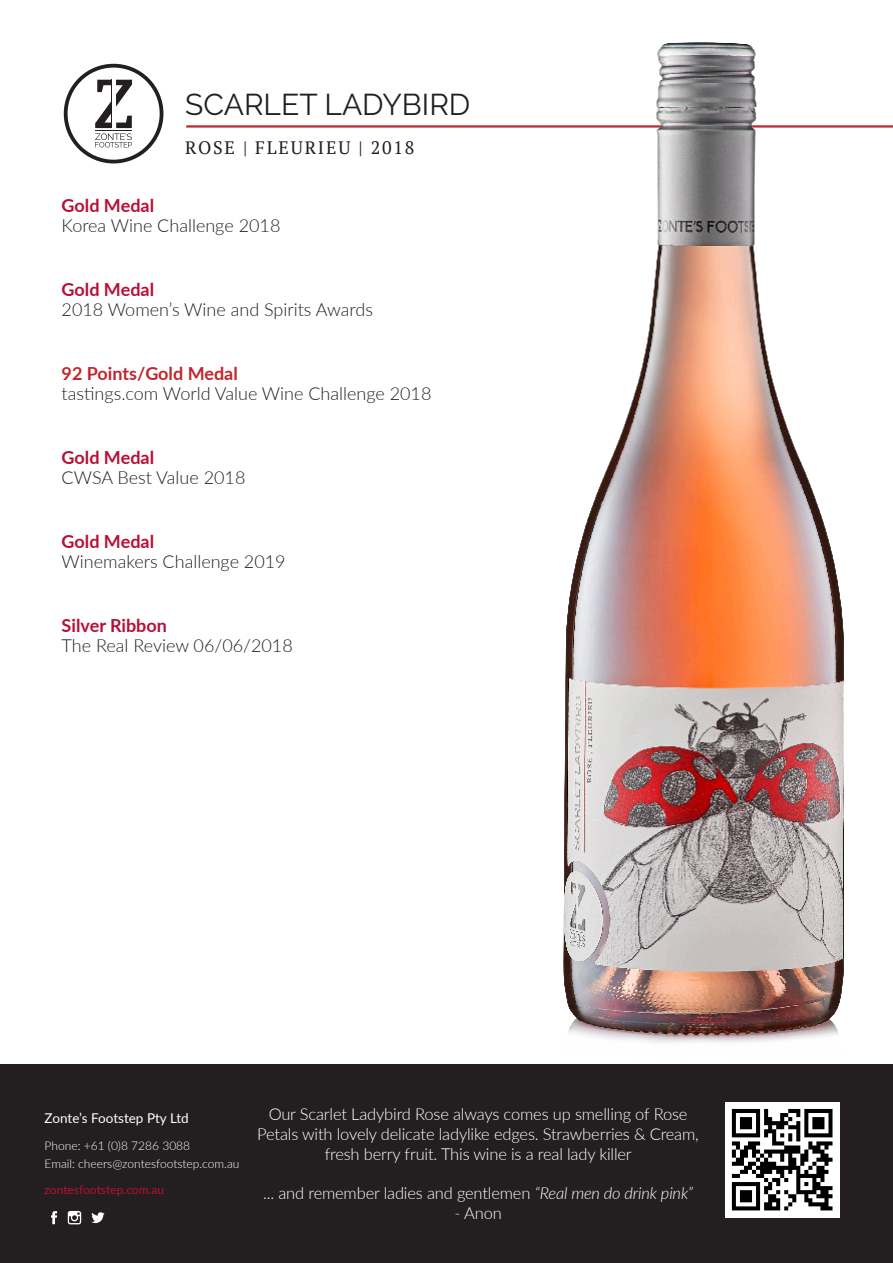
<style>
.page{position:relative;width:893px;height:1263px;background:#fff}
.page>*{position:absolute;margin:0;border:0;box-sizing:border-box;transform-origin:0 0}
.t1{font:30px "Raleway";color:#231f20}
.t2{font:300 18px/19.5px "Lato";color:#231f20}
.t3{font:18px "PT Serif";letter-spacing:.1em;color:#231f20}
.t4{font:300 16.5px/19.8px "Lato";letter-spacing:-.01em;color:#fff;text-align:center}
.t5{font:13.5px "Lato";color:#fff}
.t6{font:300 12px/18px "Lato";color:#fff}
.t7{font:12px "Lato";color:#b90f36}
.s1{font-weight:700;color:#b90f36}
.s2{font-weight:700;color:#c0262d}
.s3{font-style:italic}
</style>
<div class="page">
<div style="left:0;top:1064px;width:893px;height:199px;background:#231f20"></div>
<img style="left:725px;top:1103px;width:115px;height:115px">
<div style="left:64px;top:64px;width:99px;height:99px;border:4px solid #231f20;border-radius:50%"></div>
<svg style="left:95px;top:80px;width:37px;height:67px"></svg>
<hr style="left:111px;top:80px;width:1px;height:48px;background:#231f20">
<hr style="left:186px;top:125px;width:707px;height:3px;background:#c0262d">
<img style="left:553px;top:42px;width:305px;height:1001px">
<svg style="left:51px;top:1211px;width:6px;height:13px"></svg>
<svg style="left:91px;top:1212px;width:14px;height:11px"></svg>
<svg style="left:68px;top:1211px;width:13px;height:13px"></svg>
<p class="t1" style="left:185px;top:87px;width:287px">SCARLET LADYBIRD</p>
<p class="t3" style="left:185px;top:136px;width:231px">ROSE | FLEURIEU | 2018</p>
<p class="t2" style="left:62px;top:195px;width:220px"><span class="s1">Gold Medal<br></span>Korea Wine Challenge 2018</p>
<p class="t2" style="left:62px;top:279px;width:313px"><span class="s1">Gold Medal<br></span>2018 Women’s Wine and Spirits Awards</p>
<p class="t2" style="left:62px;top:363px;width:371px"><span class="s2">92 Points/Gold Medal<br></span>tastings.com World Value Wine Challenge 2018</p>
<p class="t2" style="left:62px;top:447px;width:185px"><span class="s1">Gold Medal<br></span>CWSA Best Value 2018</p>
<p class="t2" style="left:62px;top:531px;width:226px"><span class="s1">Gold Medal<br></span>Winemakers Challenge 2019</p>
<p class="t2" style="left:62px;top:615px;width:233px"><span class="s1">Silver Ribbon<br></span>The Real Review 06/06/2018</p>
<p class="t5" style="left:45px;top:1108px;width:146px">Zonte’s Footstep Pty Ltd</p>
<p class="t6" style="left:45px;top:1136px;width:196px">Phone: +61 (0)8 7286 3088<br>Email: cheers@zontesfootstep.com.au</p>
<p class="t7" style="left:45px;top:1181px;width:121px">zontesfootstep.com.au</p>
<p class="t4" style="left:257px;top:1104px;width:443px">Our Scarlet Ladybird Rose always comes up smelling of Rose<br>Petals with lovely delicate ladylike edges. Strawberries &amp; Cream, fresh berry fruit. This wine is a real lady killer</p>
<p class="t4" style="left:263px;top:1183px;width:431px">... and remember ladies and gentlemen <span class="s3">“Real men do drink pink”</span></p>
<p class="t4" style="left:454px;top:1203px;width:49px">- Anon</p>
</div>
